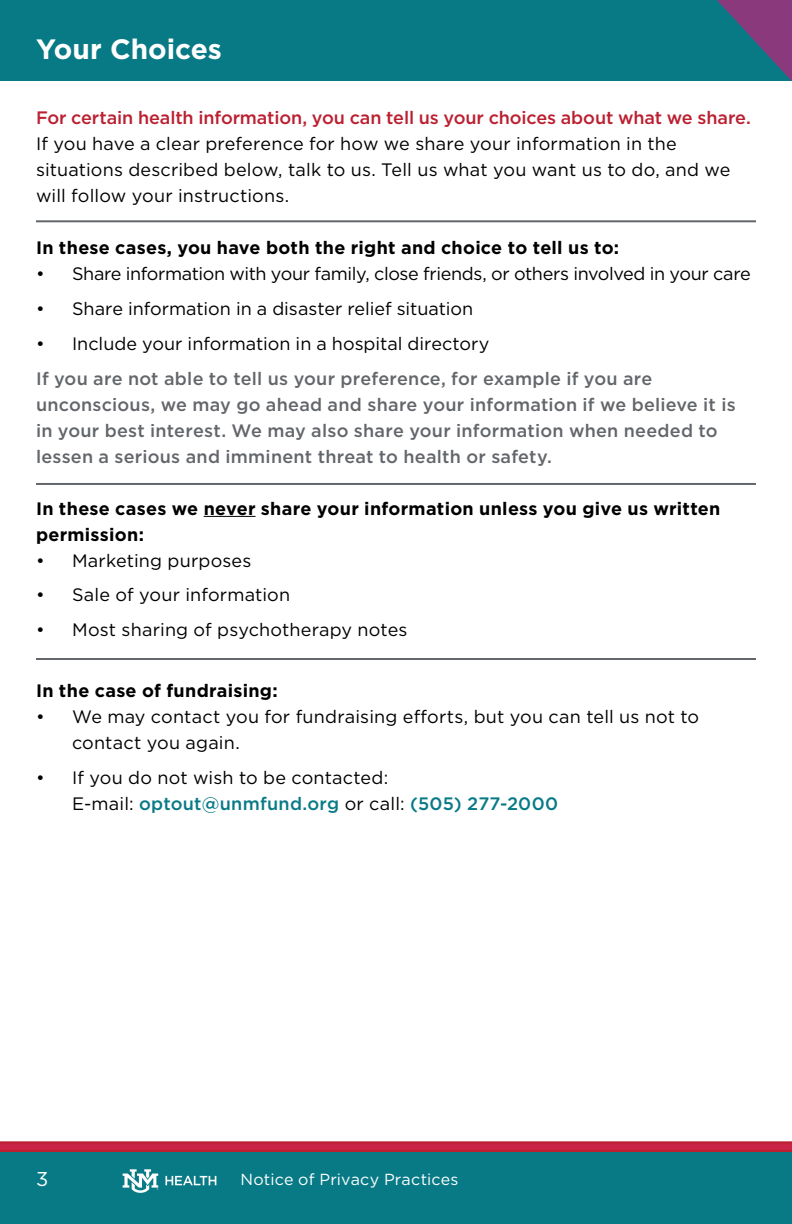
<style>
.page{position:relative;width:792px;height:1224px;background:#fff}
.page>*{position:absolute;margin:0;border:0;box-sizing:border-box;transform-origin:0 0}
.t1{font:700 28px "Gotham";color:#fff}
.t2{font:20px "Gotham";color:#fff}
.t3{font:18px/26px "Gotham";letter-spacing:.005em;color:#000}
.t4{font:500 18px/26px "Gotham";letter-spacing:.01em;color:#63666a}
.t5{font:700 18px/26px "Gotham";letter-spacing:.015em;color:#000}
.t6{font:18px "Gotham";letter-spacing:-.02em;color:#000}
.t7{font:500 18px "Gotham";letter-spacing:-.005em;color:#bb2031}
.t8{font:16px "Gotham";letter-spacing:.01em;color:#fff}
.s1{font-weight:500;color:#077a86}
</style>
<div class="page">
<div style="left:0;top:1152px;width:792px;height:72px;background:#077a86"></div>
<div style="left:0;top:0;width:792px;height:81px;background:#077a86"></div>
<svg style="left:0;top:1141px;width:792px;height:11px;background:#c52943"></svg>
<svg style="left:165px;top:1176px;width:51px;height:9px"></svg>
<svg style="left:123px;top:1169px;width:35px;height:24px"></svg>
<hr style="left:204px;top:516px;width:52px;height:1px;background:#000">
<hr style="left:36px;top:220px;width:720px;height:2px;background:#63666a">
<hr style="left:36px;top:483px;width:720px;height:2px;background:#63666a">
<hr style="left:36px;top:658px;width:720px;height:2px;background:#63666a">
<svg style="left:717px;top:0;width:75px;height:81px"></svg>
<h1 class="t1" style="left:36px;top:30px;width:188px">Your Choices</h1>
<p class="t7" style="left:36px;top:105px;width:716px">For certain health information, you can tell us your choices about what we share.</p>
<p class="t3" style="left:36px;top:130px;width:696px">If you have a clear preference for how we share your information in the situations described below, talk to us. Tell us what you want us to do, and we will follow your instructions.</p>
<p class="t5" style="left:36px;top:234px;width:585px">In these cases, you have both the right and choice to tell us to:</p>
<p class="t6" style="left:36px;top:262px;width:716px">• Share information with your family, close friends, or others involved in your care</p>
<p class="t3" style="left:36px;top:295px;width:439px">• Share information in a disaster relief situation</p>
<p class="t3" style="left:36px;top:330px;width:455px">• Include your information in a hospital directory</p>
<p class="t4" style="left:36px;top:365px;width:701px">If you are not able to tell us your preference, for example if you are unconscious, we may go ahead and share your information if we believe it is in your best interest. We may also share your information when needed to lessen a serious and imminent threat to health or safety.</p>
<p class="t5" style="left:36px;top:495px;width:686px">In these cases we never share your information unless you give us written permission:</p>
<p class="t3" style="left:36px;top:547px;width:217px">• Marketing purposes</p>
<p class="t3" style="left:36px;top:582px;width:256px">• Sale of your information</p>
<p class="t3" style="left:36px;top:617px;width:373px">• Most sharing of psychotherapy notes</p>
<p class="t5" style="left:36px;top:678px;width:243px">In the case of fundraising:</p>
<p class="t3" style="left:72px;top:704px;width:629px;text-indent:-36px">• We may contact you for fundraising efforts, but you can tell us not to contact you again.</p>
<p class="t3" style="left:72px;top:765px;width:488px;text-indent:-36px">• If you do not wish to be contacted:<br>E-mail: <span class="s1">optout@unmfund.org</span> or call: <span class="s1">(505) 277-2000</span></p>
<p class="t2" style="left:36px;top:1166px;width:14px">3</p>
<p class="t8" style="left:240px;top:1170px;width:220px">Notice of Privacy Practices</p>
</div>
